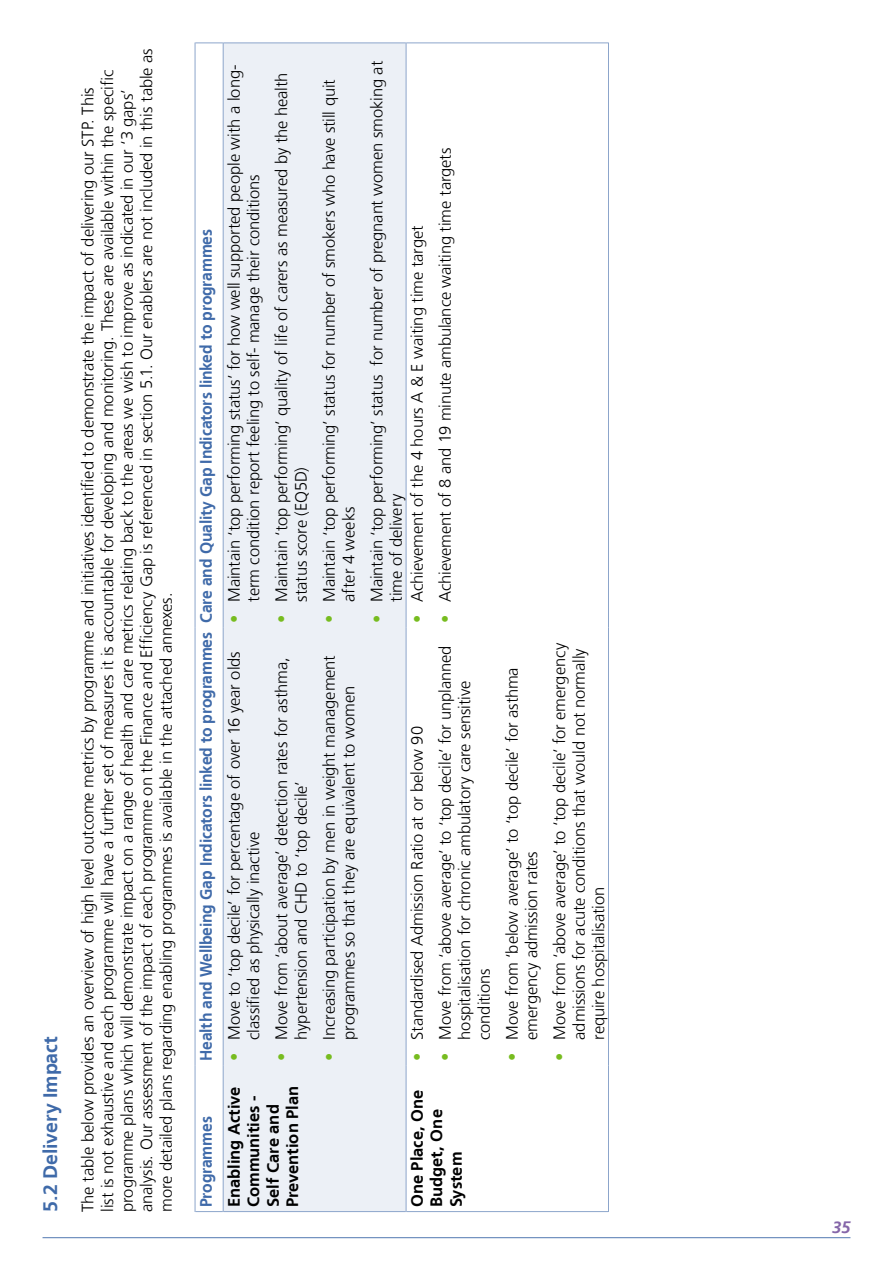
<style>
.page{position:relative;width:893px;height:1263px;background:#fff}
.page>*{position:absolute;margin:0;border:0;box-sizing:border-box;transform-origin:0 0}
.t1{font:700 19.5px "Frutiger LT";letter-spacing:-.005em;color:#3f6aa9}
.t2{font:300 16.5px/19.5px "Frutiger LT";letter-spacing:-.005em;color:#000}
.t3{font:700 16.5px "Frutiger LT";letter-spacing:-.01em;color:#3f6aa9;scale:.95 1}
.t4{font:700 16.5px/19.5px "Frutiger LT";color:#000}
.t5{font:italic 700 16.5px "Frutiger LT";color:#8566a9}
.s1{color:#77bc1f}
</style>
<div class="page">
<hr style="left:43px;top:1237px;width:807px;height:1px;background:#6588ba">
<div style="left:224px;top:44px;width:182px;height:1167px;background:#ecf0f6"></div>
<hr style="left:195px;top:1065px;width:1px;height:147px;background:#8ca5cb">
<svg style="left:195px;top:1211px;width:28px;height:1px"></svg>
<hr style="left:195px;top:627px;width:1px;height:438px;background:#8ca5cb">
<hr style="left:195px;top:43px;width:1px;height:584px;background:#8ca5cb">
<svg style="left:195px;top:43px;width:28px;height:1px"></svg>
<hr style="left:223px;top:1065px;width:1px;height:147px;background:#8ca5cb">
<hr style="left:224px;top:1211px;width:182px;height:1px;background:#8ca5cb">
<hr style="left:223px;top:627px;width:1px;height:438px;background:#8ca5cb">
<hr style="left:223px;top:43px;width:1px;height:584px;background:#8ca5cb">
<hr style="left:224px;top:43px;width:182px;height:1px;background:#8ca5cb">
<hr style="left:406px;top:1065px;width:1px;height:147px;background:#8ca5cb">
<hr style="left:406px;top:1211px;width:202px;height:1px;background:#8ca5cb">
<hr style="left:406px;top:627px;width:1px;height:438px;background:#8ca5cb">
<hr style="left:406px;top:43px;width:1px;height:584px;background:#8ca5cb">
<hr style="left:406px;top:43px;width:202px;height:1px;background:#8ca5cb">
<hr style="left:608px;top:1065px;width:1px;height:147px;background:#8ca5cb">
<hr style="left:608px;top:627px;width:1px;height:438px;background:#8ca5cb">
<hr style="left:608px;top:43px;width:1px;height:584px;background:#8ca5cb">
<p class="t1" style="left:39px;top:1212px;width:177px;rotate:-90deg">5.2 Delivery Impact</p>
<p class="t2" style="left:78px;top:1212px;width:1165px;rotate:-90deg">The table below provides an overview of high level outcome metrics by programme and initiatives identified to demonstrate the impact of delivering our STP. This<br>list is not exhaustive and each programme will have a further set of measures it is accountable for developing and monitoring. These are available within the specific programme plans which will demonstrate impact on a range of health and care metrics relating back to the areas we wish to improve as indicated in our ‘3 gaps’ analysis. Our assessment of the impact of each programme on the Finance and Efficiency Gap is referenced in section 5.1. Our enablers are not included in this table as more detailed plans regarding enabling programmes is available in the attached annexes.</p>
<p class="t3" style="left:196px;top:1061px;width:877px;rotate:-90deg">Health and Wellbeing Gap Indicators linked to programmes Care and Quality Gap Indicators linked to programmes</p>
<p class="t3" style="left:196px;top:1207px;width:97px;rotate:-90deg">Programmes</p>
<p class="t2" style="left:225px;top:602px;width:539px;text-indent:-21px;rotate:-90deg"><span class="s1">•</span> Maintain ‘top performing status’ for how well supported people with a long&shy;term condition report feeling to self- manage their conditions</p>
<p class="t2" style="left:272px;top:602px;width:531px;text-indent:-21px;rotate:-90deg"><span class="s1">•</span> Maintain ‘top performing’ quality of life of carers as measured by the health status score (EQ5D)</p>
<p class="t2" style="left:320px;top:602px;width:524px;text-indent:-21px;rotate:-90deg"><span class="s1">•</span> Maintain ‘top performing’ status for number of smokers who have still quit after 4 weeks</p>
<p class="t2" style="left:225px;top:1040px;width:390px;text-indent:-21px;rotate:-90deg"><span class="s1">•</span> Move to ‘top decile’ for percentage of over 16 year olds classified as physically inactive</p>
<p class="t2" style="left:272px;top:1040px;width:383px;text-indent:-21px;rotate:-90deg"><span class="s1">•</span> Move from ‘about average’ detection rates for asthma, hypertension and CHD to ‘top decile’</p>
<p class="t2" style="left:320px;top:1061px;width:407px;text-align:center;rotate:-90deg"><span class="s1">•</span> Increasing participation by men in weight management programmes so that they are equivalent to women</p>
<p class="t4" style="left:224px;top:1207px;width:123px;rotate:-90deg">Enabling Active<br>Communities -<br>Self Care and<br>Prevention Plan</p>
<p class="t2" style="left:367px;top:602px;width:542px;text-indent:-21px;rotate:-90deg"><span class="s1">•</span> Maintain ‘top performing’ status for number of pregnant women smoking at time of delivery</p>
<p class="t2" style="left:407px;top:623px;width:399px;rotate:-90deg"><span class="s1">•</span> Achievement of the 4 hours A &amp; E waiting time target</p>
<p class="t2" style="left:407px;top:1061px;width:336px;rotate:-90deg"><span class="s1">•</span> Standardised Admission Ratio at or below 90</p>
<p class="t2" style="left:435px;top:623px;width:477px;rotate:-90deg"><span class="s1">•</span> Achievement of 8 and 19 minute ambulance waiting time targets</p>
<p class="t2" style="left:435px;top:1040px;width:396px;text-indent:-21px;rotate:-90deg"><span class="s1">•</span> Move from ‘above average’ to ‘top decile’ for unplanned hospitalisation for chronic ambulatory care sensitive conditions</p>
<p class="t4" style="left:407px;top:1207px;width:119px;rotate:-90deg">One Place, One<br>Budget, One<br>System</p>
<p class="t2" style="left:502px;top:1040px;width:374px;text-indent:-21px;rotate:-90deg"><span class="s1">•</span> Move from ‘below average’ to ‘top decile’ for asthma emergency admission rates</p>
<p class="t2" style="left:550px;top:1040px;width:398px;text-indent:-21px;rotate:-90deg"><span class="s1">•</span> Move from ‘above average’ to ‘top decile’ for emergency admissions for acute conditions that would not normally require hospitalisation</p>
<p class="t5" style="left:832px;top:1217px;width:20px">35</p>
</div>
